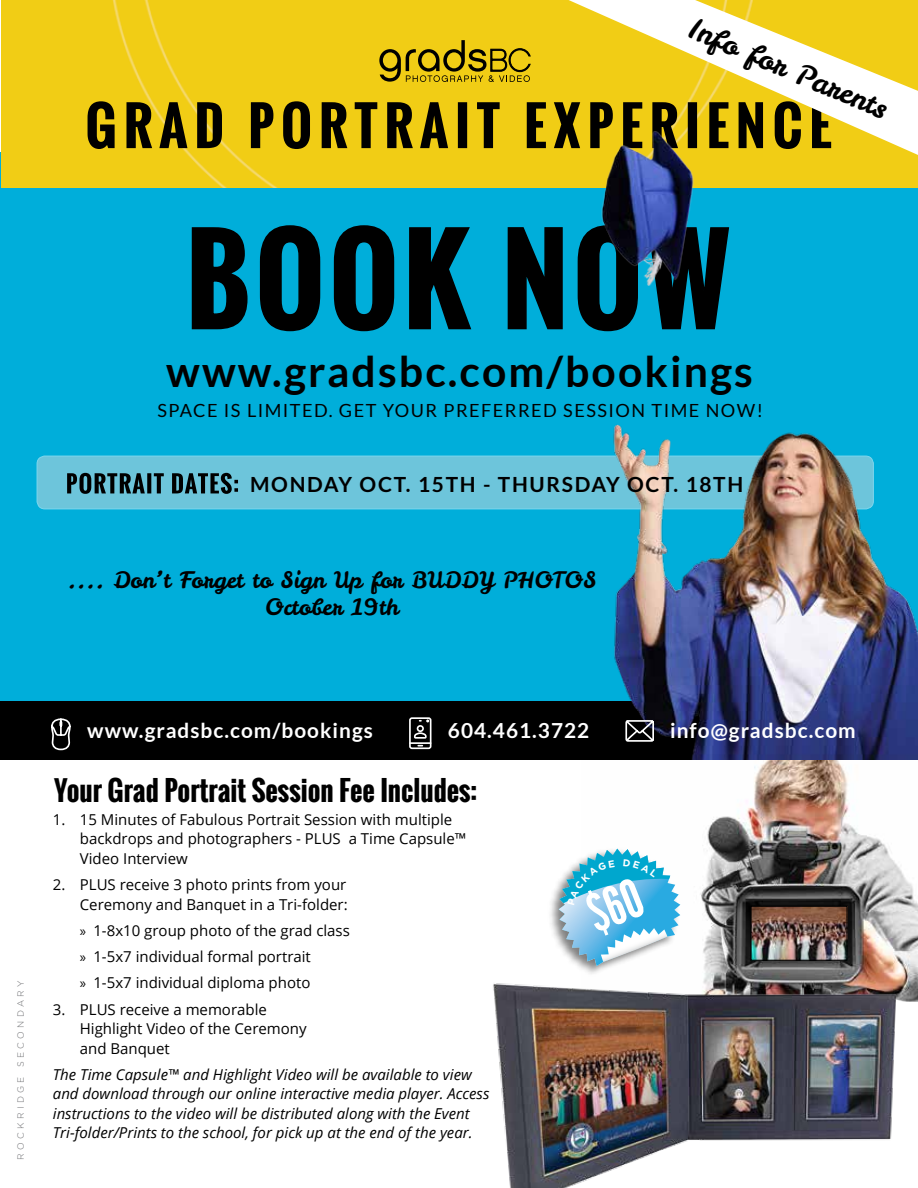
<style>
.page{position:relative;width:918px;height:1188px;background:#fff}
.page>*{position:absolute;margin:0;border:0;box-sizing:border-box;transform-origin:0 0}
.t1{font:700 42.75px "Lato";letter-spacing:.05em;color:#000}
.t2{font:28.95px "Leckerli One";color:#000}
.t3{font:700 27px "Oswald";color:#000}
.t4{font:22.5px/27px "Leckerli One";color:#000;text-align:center}
.t5{font:700 21px "Lato";letter-spacing:.08em;color:#000}
.t6{font:700 20.85px "Lato";letter-spacing:.05em;color:#fff}
.t7{font:18.15px "Lato";letter-spacing:.08em;color:#000}
.t8{font:15px/19.5px "Open Sans";color:#000}
.t9{font:italic 15px/19.5px "Open Sans";color:#000}
.t10{font:300 9px "Gotham";letter-spacing:.375em;color:#6d6e71}
.s1{font-family:"Myriad Pro"}
</style>
<div class="page">
<img style="left:680px;top:760px;width:238px;height:241px">
<div style="left:1px;top:152px;width:917px;height:608px;background:#00aeda"></div>
<div style="left:0;top:701px;width:918px;height:59px;background:#000"></div>
<svg style="left:191px;top:225px;width:525px;height:107px"></svg>
<div style="left:1px;top:0;width:917px;height:187px;background:#f1cd15"></div>
<svg style="left:88px;top:101px;width:481px;height:48px;background:#8a750c"></svg>
<svg style="left:379px;top:40px;width:153px;height:42px;background:#b59a0f"></svg>
<div style="left:37px;top:456px;width:836px;height:53px;background:#6dc5db;border-radius:8px"></div>
<div style="left:37px;top:456px;width:837px;height:53px;border:1px solid #fff;border-radius:8px"></div>
<svg style="left:67px;top:473px;width:171px;height:21px"></svg>
<img style="left:552px;top:128px;width:204px;height:197px">
<div style="left:547px;top:847px;width:133px;height:131px;background:#000;opacity:.5"></div>
<img style="left:596px;top:424px;width:322px;height:336px">
<svg style="left:51px;top:718px;width:20px;height:33px"></svg>
<svg style="left:409px;top:717px;width:23px;height:33px"></svg>
<svg style="left:625px;top:719px;width:30px;height:24px"></svg>
<img style="left:493px;top:976px;width:415px;height:212px">
<img style="left:752px;top:908px;width:94px;height:51px">
<div style="left:750px;top:906px;width:98px;height:55px;border:1px solid #000"></div>
<svg style="left:569px;top:0;width:349px;height:155px;fill:#f1cd15"></svg>
<svg style="left:559px;top:849px;width:121px;height:119px"></svg>
<h2 class="t2" style="left:698px;top:9px;width:215px;rotate:23deg">Info for Parents</h2>
<h1 class="t1" style="left:166px;top:347px;width:588px">www.gradsbc.com/bookings</h1>
<p class="t7" style="left:157px;top:401px;width:607px">SPACE IS LIMITED. GET YOUR PREFERRED SESSION TIME NOW!</p>
<h3 class="t5" style="left:250px;top:473px;width:495px">MONDAY OCT. 15TH - THURSDAY OCT. 18TH</h3>
<h3 class="t4" style="left:67px;top:567px;width:531px">.... Don’t Forget to Sign Up for BUDDY PHOTOS<br>October 19th</h3>
<p class="t10" style="left:16px;top:1160px;width:181px;rotate:-90deg">ROCKRIDGE SECONDARY</p>
<h3 class="t6" style="left:87px;top:719px;width:287px">www.gradsbc.com/bookings</h3>
<h3 class="t6" style="left:448px;top:718px;width:143px">604.461.3722</h3>
<h3 class="t6" style="left:670px;top:718px;width:187px">info@gradsbc.com</h3>
<h3 class="t3" style="left:54px;top:770px;width:425px">Your Grad Portrait Session Fee Includes:</h3>
<p class="t8" style="left:80px;top:809px;width:388px;text-indent:-27px">1. 15 Minutes of Fabulous Portrait Session with multiple backdrops and photographers - PLUS a Time Capsule™<br>Video Interview</p>
<p class="t8" style="left:53px;top:875px;width:296px;text-align:right">2. PLUS receive 3 photo prints from your<br>Ceremony and Banquet in a Tri-folder:</p>
<p class="t8" style="left:80px;top:917px;width:272px;line-height:26.2px"><span class="s1">»</span> 1-8x10 group photo of the grad class <span class="s1">»</span> 1-5x7 individual formal portrait<br><span class="s1">»</span> 1-5x7 individual diploma photo</p>
<p class="t8" style="left:80px;top:999px;width:228px;text-indent:-27px">3. PLUS receive a memorable<br>Highlight Video of the Ceremony and Banquet</p>
<p class="t9" style="left:53px;top:1064px;width:438px">The Time Capsule™ and Highlight Video will be available to view and download through our online interactive media player. Access instructions to the video will be distributed along with the Event Tri-folder/Prints to the school, for pick up at the end of the year.</p>
</div>
